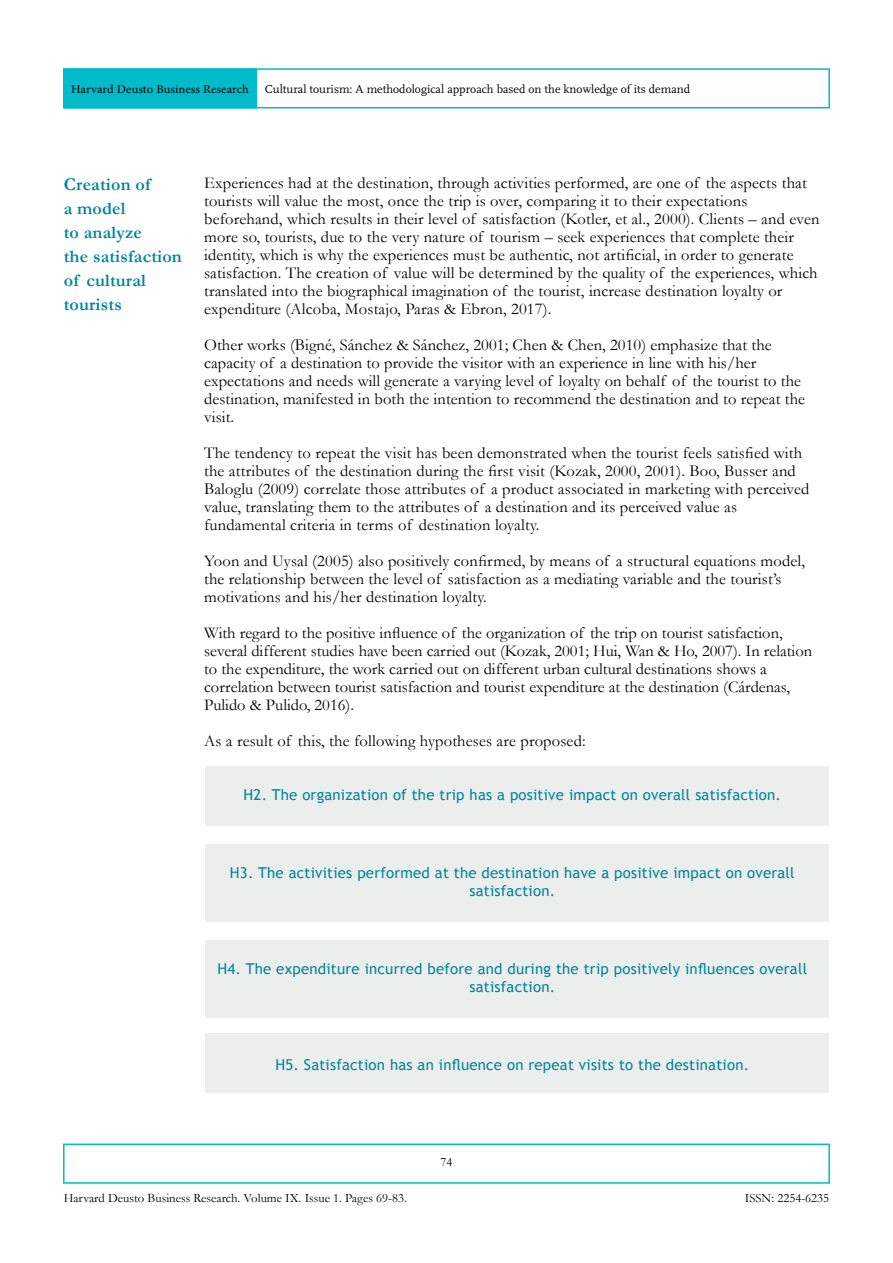
<style>
.page{position:relative;width:893px;height:1263px;background:#fff}
.page>*{position:absolute;margin:0;border:0;box-sizing:border-box;transform-origin:0 0}
.t1{font:700 18px/24px "Garamond";letter-spacing:.01em;color:#008798}
.t2{font:16.5px/18px "Garamond";letter-spacing:.01em;color:#000}
.t3{font:15px/18px "Trebuchet MS";letter-spacing:.015em;color:#008798;text-align:center}
.t4{font:12.75px "Garamond";color:#000}
.t5{font:12px "Scala";color:#000}
.t6{font:12px "Minion Pro";color:#000;scale:1.05 1}
</style>
<div class="page">
<div style="left:63px;top:1143px;width:767px;height:41px;border:2px solid #00bcca"></div>
<div style="left:63px;top:68px;width:767px;height:40px;border:2px solid #00bcca"></div>
<div style="left:63px;top:68px;width:194px;height:40px;background:#00bcca;border:2px solid #00bcca"></div>
<div style="left:205px;top:766px;width:623px;height:60px;background:#eceded"></div>
<div style="left:205px;top:1033px;width:623px;height:60px;background:#eceded"></div>
<div style="left:205px;top:844px;width:623px;height:78px;background:#eceded"></div>
<div style="left:205px;top:940px;width:623px;height:77px;background:#eceded"></div>
<p class="t6" style="left:71px;top:82px;width:171px">Harvard Deusto Business Research</p>
<p class="t5" style="left:265px;top:82px;width:427px">Cultural tourism: A methodological approach based on the knowledge of its demand</p>
<p class="t1" style="left:64px;top:172px;width:120px">Creation of<br>a model<br>to analyze<br>the satisfaction of cultural tourists</p>
<p class="t2" style="left:204px;top:173px;width:617px">Experiences had at the destination, through activities performed, are one of the aspects that tourists will value the most, once the trip is over, comparing it to their expectations beforehand, which results in their level of satisfaction (Kotler, et al., 2000). Clients – and even more so, tourists, due to the very nature of tourism – seek experiences that complete their identity, which is why the experiences must be authentic, not artificial, in order to generate satisfaction. The creation of value will be determined by the quality of the experiences, which translated into the biographical imagination of the tourist, increase destination loyalty or expenditure (Alcoba, Mostajo, Paras &amp; Ebron, 2017).</p>
<p class="t2" style="left:204px;top:335px;width:602px">Other works (Bigné, Sánchez &amp; Sánchez, 2001; Chen &amp; Chen, 2010) emphasize that the capacity of a destination to provide the visitor with an experience in line with his/her expectations and needs will generate a varying level of loyalty on behalf of the tourist to the destination, manifested in both the intention to recommend the destination and to repeat the visit.</p>
<p class="t2" style="left:204px;top:443px;width:607px">The tendency to repeat the visit has been demonstrated when the tourist feels satisfied with the attributes of the destination during the first visit (Kozak, 2000, 2001). Boo, Busser and Baloglu (2009) correlate those attributes of a product associated in marketing with perceived value, translating them to the attributes of a destination and its perceived value as fundamental criteria in terms of destination loyalty.</p>
<p class="t2" style="left:204px;top:551px;width:602px">Yoon and Uysal (2005) also positively confirmed, by means of a structural equations model, the relationship between the level of satisfaction as a mediating variable and the tourist’s motivations and his/her destination loyalty.</p>
<p class="t2" style="left:204px;top:623px;width:610px">With regard to the positive influence of the organization of the trip on tourist satisfaction, several different studies have been carried out (Kozak, 2001; Hui, Wan &amp; Ho, 2007). In relation to the expenditure, the work carried out on different urban cultural destinations shows a correlation between tourist satisfaction and tourist expenditure at the destination (Cárdenas, Pulido &amp; Pulido, 2016).</p>
<p class="t2" style="left:204px;top:731px;width:383px">As a result of this, the following hypotheses are proposed:</p>
<p class="t3" style="left:244px;top:786px;width:539px">H2. The organization of the trip has a positive impact on overall satisfaction.</p>
<p class="t3" style="left:230px;top:864px;width:566px">H3. The activities performed at the destination have a positive impact on overall satisfaction.</p>
<p class="t3" style="left:217px;top:960px;width:591px">H4. The expenditure incurred before and during the trip positively influences overall satisfaction.</p>
<p class="t3" style="left:275px;top:1056px;width:475px">H5. Satisfaction has an influence on repeat visits to the destination.</p>
<p class="t4" style="left:440px;top:1155px;width:13px">74</p>
<p class="t4" style="left:64px;top:1190px;width:345px">Harvard Deusto Business Research. Volume IX. Issue 1. Pages 69-83.</p>
<p class="t4" style="left:745px;top:1190px;width:86px">ISSN: 2254-6235</p>
</div>
